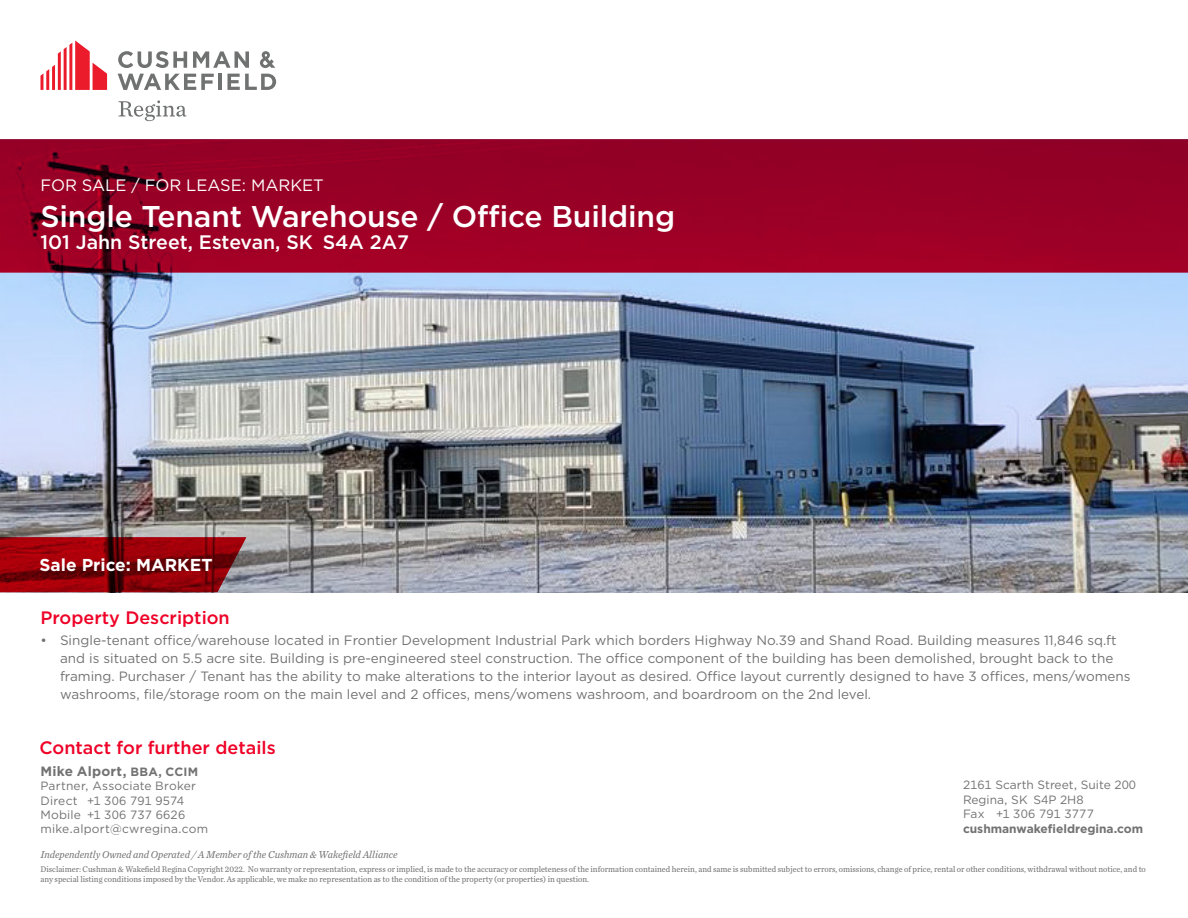
<style>
.page{position:relative;width:1188px;height:918px;background:#fff}
.page>*{position:absolute;margin:0;border:0;box-sizing:border-box;transform-origin:0 0}
._1_Property_Name___A{font:500 30px "Gotham";letter-spacing:-.005em;color:#fff}
.t1{font:500 19.5px "Gotham";color:#fff}
._4_Section_Head_-_re{font:500 18px "Gotham";color:#ef0027}
.Body_Text{font:700 17.25px "Gotham";color:#fff}
._1_Banner_Callout_Te{font:16.5px "Gotham";color:#fff}
.t2{font:13.5px/18px "Gotham";color:#717271}
._2_Broker_Name{font:700 13.5px "Gotham";letter-spacing:.015em;color:#717271}
._2_Broker_Contact{font:12px "Gotham";letter-spacing:.015em;color:#717271}
._2_Company_Address_T{font:12px "Gotham";color:#717271}
._2_URL{font:700 12px "Gotham";color:#717271}
._2_Broker_Contact_Sm{font:12px "Gotham";letter-spacing:.015em;color:#717271}
.t3{font:italic 10.5px "Chronicle Text G2";color:#717271;scale:.95 1}
.t4{font:8.7px/10.4px "Chronicle Text G2";color:#717271;scale:.95 1}
.s1{font-size:12px}
</style>
<div class="page">
<img style="left:0;top:273px;width:1188px;height:319px">
<svg style="left:0;top:537px;width:246px;height:55px;background:#8a070f"></svg>
<svg style="left:0;top:139px;width:1188px;height:134px;background:#980026"></svg>
<svg style="left:40px;top:40px;width:67px;height:50px"></svg>
<hr style="left:219px;top:74px;width:3px;height:16px;background:#707171">
<svg style="left:227px;top:74px;width:49px;height:16px"></svg>
<svg style="left:118px;top:51px;width:69px;height:17px"></svg>
<svg style="left:193px;top:51px;width:56px;height:17px"></svg>
<svg style="left:118px;top:74px;width:96px;height:16px"></svg>
<svg style="left:260px;top:51px;width:15px;height:17px"></svg>
<svg style="left:119px;top:100px;width:67px;height:21px"></svg>
<p class="_1_Banner_Callout_Te" style="left:40px;top:175px;width:285px">FOR SALE / FOR LEASE: MARKET</p>
<p class="_1_Property_Name___A" style="left:40px;top:197px;width:636px">Single Tenant Warehouse / Office Building</p>
<p class="t1" style="left:40px;top:230px;width:370px">101 Jahn Street, Estevan, SK S4A 2A7</p>
<p class="Body_Text" style="left:40px;top:554px;width:175px">Sale Price: MARKET</p>
<p class="_4_Section_Head_-_re" style="left:40px;top:605px;width:191px">Property Description</p>
<p class="t2" style="left:60px;top:631px;width:1072px;text-indent:-20px">• Single-tenant office/warehouse located in Frontier Development Industrial Park which borders Highway No.39 and Shand Road. Building measures 11,846 sq.ft and is situated on 5.5 acre site. Building is pre-engineered steel construction. The office component of the building has been demolished, brought back to the framing. Purchaser / Tenant has the ability to make alterations to the interior layout as desired. Office layout currently designed to have 3 offices, mens/womens washrooms, file/storage room on the main level and 2 offices, mens/womens washroom, and boardroom on the 2nd level.</p>
<p class="_4_Section_Head_-_re" style="left:39px;top:736px;width:238px">Contact for further details</p>
<p class="_2_Broker_Name" style="left:40px;top:762px;width:159px">Mike Alport, <span class="s1">BBA, CCIM</span></p>
<p class="_2_Broker_Contact" style="left:40px;top:778px;width:157px">Partner, Associate Broker</p>
<p class="_2_Broker_Contact" style="left:40px;top:793px;width:145px">Direct +1 306 791 9574</p>
<p class="_2_Broker_Contact" style="left:40px;top:807px;width:146px">Mobile +1 306 737 6626</p>
<p class="_2_Broker_Contact" style="left:40px;top:821px;width:169px">mike.alport@cwregina.com</p>
<p class="_2_Company_Address_T" style="left:963px;top:777px;width:175px">2161 Scarth Street, Suite 200</p>
<p class="_2_Company_Address_T" style="left:963px;top:792px;width:122px">Regina, SK S4P 2H8</p>
<p class="_2_Broker_Contact_Sm" style="left:963px;top:806px;width:132px">Fax +1 306 791 3777</p>
<p class="_2_URL" style="left:963px;top:821px;width:182px">cushmanwakefieldregina.com</p>
<p class="t3" style="left:40px;top:847px;width:377px">Independently Owned and Operated / A Member of the Cushman &amp; Wakefield Alliance</p>
<p class="t4" style="left:40px;top:863px;width:1165px">Disclaimer: Cushman &amp; Wakefield Regina Copyright 2022. No warranty or representation, express or implied, is made to the accuracy or completeness of the information contained herein, and same is submitted subject to errors, omissions, change of price, rental or other conditions, withdrawal without notice, and to any special listing conditions imposed by the Vendor. As applicable, we make no representation as to the condition of the property (or properties) in question.</p>
</div>
